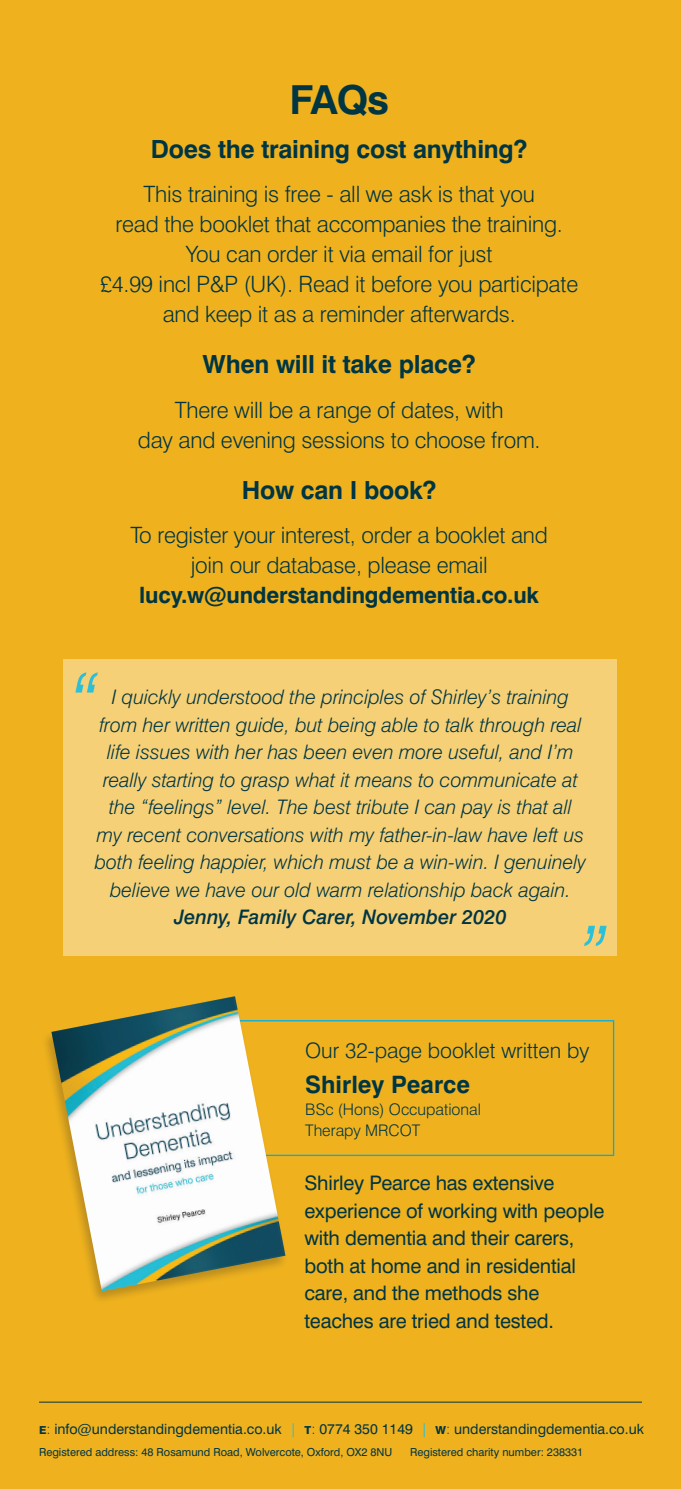
<style>
.page{position:relative;width:681px;height:1489px;background:#fff}
.page>*{position:absolute;margin:0;border:0;box-sizing:border-box;transform-origin:0 0}
.t1{font:italic 300 90px "Swiss 721 BT";color:#2bc0d7}
.t2{font:700 40px "Swiss 721 BT";color:#003543}
.t3{font:700 25px "Swiss 721 BT";letter-spacing:-.01em;color:#003543}
.t4{font:700 24px "Swiss 721 BT";color:#003543}
.t5{font:300 22.5px/30px "Swiss 721 BT";letter-spacing:-.01em;color:#003543;text-align:center}
.t6{font:700 22.5px "Swiss 721 BT";letter-spacing:-.01em;color:#003543}
.t7{font:300 21.25px "Swiss 721 BT";color:#003543}
.t8{font:italic 300 20px/27.5px "Swiss 721 BT";color:#003543;text-align:center}
.t9{font:20px/27.5px "Swiss 721 BT";letter-spacing:-.01em;color:#003543}
.t10{font:italic 500 20px "Swiss 721 BT";color:#003543}
.t11{font:300 16px/22px "Swiss 721 BT";color:#003543}
.t12{font:14.25px "Swiss 721 BT";color:#003543}
.t13{font:11px "Swiss 721 BT";color:#003543}
.s1{font-weight:800;font-size:11px}
.s2{font-weight:300}
.s3{color:#2bc0d7}
.s4{color:#efb21e}
</style>
<div class="page">
<div style="left:0;top:0;width:680px;height:1488px;background:#efb21e"></div>
<div style="left:64px;top:659px;width:553px;height:296px;background:#f5d077"></div>
<div style="left:197px;top:1020px;width:417px;height:135px;border:1px solid #00aeef"></div>
<div style="left:41px;top:995px;width:248px;height:309px;background:#efb21e"></div>
<img style="left:51px;top:996px;width:234px;height:295px">
<hr style="left:39px;top:1401px;width:602px;height:1px;background:#003543">
<h2 class="t2" style="left:289px;top:75px;width:101px">FAQs</h2>
<p class="t3" style="left:151px;top:134px;width:378px">Does the training cost anything?</p>
<p class="t5" style="left:100px;top:179px;width:479px">This training is free - all we ask is that you<br>read the booklet that accompanies the training.<br>You can order it via email for just<br>£4.99 incl P&amp;P (UK). Read it before you participate and keep it as a reminder afterwards.</p>
<p class="t3" style="left:202px;top:349px;width:274px">When will it take place?</p>
<p class="t5" style="left:138px;top:394px;width:404px">There will be a range of dates, with<br>day and evening sessions to choose from.</p>
<p class="t3" style="left:242px;top:475px;width:196px">How can I book?</p>
<p class="t5" style="left:130px;top:520px;width:418px">To register your interest, order a booklet and join our database, please email</p>
<p class="t6" style="left:139px;top:581px;width:401px">lucy.w@understandingdementia.co.uk</p>
<h1 class="t1" style="left:66px;top:652px;width:35px">“</h1>
<p class="t8" style="left:95px;top:683px;width:493px">I quickly understood the principles of Shirley’s training from her written guide, but being able to talk through real life issues with her has been even more useful, and I’m really starting to grasp what it means to communicate at the “feelings” level. The best tribute I can pay is that all my recent conversations with my father-in-law have left us both feeling happier, which must be a win-win. I genuinely believe we have our old warm relationship back again.</p>
<p class="t10" style="left:174px;top:905px;width:333px">Jenny, Family Carer, November 2020</p>
<h1 class="t1" style="left:574px;top:903px;width:35px">”</h1>
<p class="t7" style="left:305px;top:1037px;width:285px">Our 32-page booklet written by</p>
<p class="t4" style="left:305px;top:1069px;width:166px">Shirley Pearce</p>
<p class="t11" style="left:305px;top:1097px;width:177px">BSc (Hons) Occupational<br>Therapy MRCOT</p>
<p class="t9" style="left:304px;top:1169px;width:301px">Shirley Pearce has extensive experience of working with people with dementia and their carers, both at home and in residential care, and the methods she teaches are tried and tested.</p>
<p class="t12" style="left:39px;top:1419px;width:606px"><span class="s1">E</span><span class="s2">:</span> info@understandingdementia.co.uk <span class="s3">|</span> <span class="s1">T</span><span class="s2">:</span> 0774 350 1149 <span class="s3">|</span> <span class="s1">W</span><span class="s2">:</span> understandingdementia.co.uk</p>
<p class="t13" style="left:39px;top:1445px;width:545px">Registered address: 48 Rosamund Road, Wolvercote, Oxford, OX2 8NU <span class="s4">|</span> Registered charity number: 238331</p>
</div>
